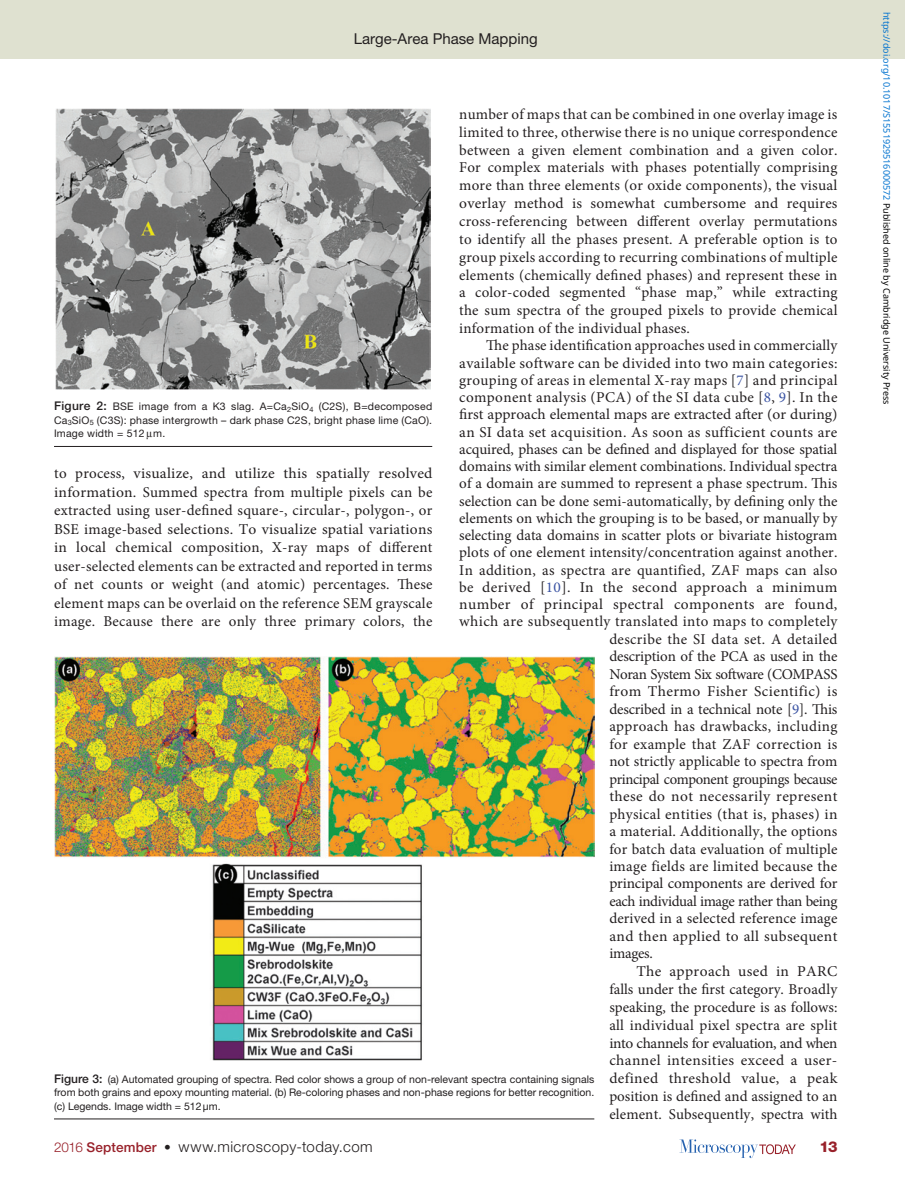
<style>
.page{position:relative;width:905px;height:1188px;background:#fff}
.page>*{position:absolute;margin:0;border:0;box-sizing:border-box;transform-origin:0 0}
.pPara{font:15px/17.9px "Minion Pro";letter-spacing:.01em;color:#231f20;text-align:justify}
.pFirstpara{font:15px/17.9px "Minion Pro";letter-spacing:.015em;color:#231f20;text-align:justify}
.pPara-2{font:15px "Minion Pro";letter-spacing:-.01em;color:#231f20}
.pPara-3{font:15px "Minion Pro";letter-spacing:-.025em;color:#231f20}
.t1{font:300 15px "Helvetica Neue LT Std";letter-spacing:.03em;color:#231f20}
.t2{font:15px "Helvetica Neue LT Std";color:#231f20}
.t3{font:800 15px "Helvetica Neue LT Std";color:#98212a}
.pFigureCaption{font:10.5px/13.5px "Helvetica Neue LT Std";letter-spacing:.02em;color:#231f20;text-align:justify}
.t4{font:9px "Noto Sans";color:#0172cf}
.s1{color:#3a53a3}
.s2{font-weight:500;font-size:12px}
.s3{font-size:13.5px;color:#98212a}
.s4{font-weight:500;font-size:13.5px;color:#98212a}
.s5{font-weight:500;font-size:13.5px}
.s6{color:#000}
</style>
<div class="page">
<svg style="left:679px;top:1139px;width:116px;height:19px"></svg>
<div style="left:0;top:0;width:904px;height:58px;background:#dfe1d0"></div>
<img style="left:56px;top:108px;width:374px;height:282px">
<hr style="left:54px;top:446px;width:378px;height:1px;background:#231f20">
<img style="left:54px;top:657px;width:540px;height:403px">
<hr style="left:54px;top:1119px;width:540px;height:1px;background:#231f20">
<p class="t2" style="left:354px;top:30px;width:185px">Large-Area Phase Mapping</p>
<p class="pFirstpara" style="left:459px;top:105px;width:380px">number of maps that can be combined in one overlay image is limited to three, otherwise there is no unique correspondence between a given element combination and a given color.<br>For complex materials with phases potentially comprising more than three elements (or oxide components), the visual overlay method is somewhat cumbersome and requires cross-referencing between different overlay permutations to identify all the phases present. A preferable option is to group pixels according to recurring combinations of multiple elements (chemically defined phases) and represent these in a color-coded segmented “phase map,” while extracting the sum spectra of the grouped pixels to provide chemical information of the individual phases.</p>
<p class="pPara" style="left:486px;top:337px;width:352px">The phase identification approaches used in commercially</p>
<p class="pPara" style="left:459px;top:354px;width:380px">available software can be divided into two main categories:</p>
<p class="pPara" style="left:459px;top:371px;width:380px">grouping of areas in elemental X-ray maps [<span class="s1">7</span>] and principal</p>
<p class="pPara" style="left:459px;top:388px;width:379px">component analysis (PCA) of the SI data cube [<span class="s1">8</span>, <span class="s1">9</span>]. In the</p>
<p class="pPara" style="left:459px;top:406px;width:380px">first approach elemental maps are extracted after (or during)</p>
<p class="pPara" style="left:459px;top:423px;width:379px">an SI data set acquisition. As soon as sufficient counts are</p>
<p class="pPara-2" style="left:459px;top:439px;width:379px">acquired, phases can be defined and displayed for those spatial</p>
<p class="pPara" style="left:459px;top:457px;width:380px">domains with similar element combinations. Individual spectra</p>
<p class="pPara" style="left:459px;top:475px;width:380px">of a domain are summed to represent a phase spectrum. This</p>
<p class="pPara" style="left:459px;top:492px;width:380px">selection can be done semi-automatically, by defining only the</p>
<p class="pPara" style="left:459px;top:509px;width:380px">elements on which the grouping is to be based, or manually by</p>
<p class="pPara" style="left:459px;top:526px;width:379px">selecting data domains in scatter plots or bivariate histogram</p>
<p class="pPara" style="left:459px;top:544px;width:379px">plots of one element intensity/concentration against another.</p>
<p class="pPara" style="left:459px;top:561px;width:380px">In addition, as spectra are quantified, ZAF maps can also</p>
<p class="pPara" style="left:459px;top:578px;width:379px">be derived [<span class="s1">10</span>]. In the second approach a minimum</p>
<p class="pPara" style="left:459px;top:595px;width:380px">number of principal spectral components are found,</p>
<p class="pPara" style="left:459px;top:613px;width:380px">which are subsequently translated into maps to completely</p>
<p class="pPara" style="left:609px;top:630px;width:230px">describe the SI data set. A detailed</p>
<p class="pPara-2" style="left:609px;top:646px;width:229px">description of the PCA as used in the</p>
<p class="pPara-3" style="left:609px;top:664px;width:229px">Noran System Six software (COMPASS</p>
<p class="pPara" style="left:609px;top:683px;width:229px">from Thermo Fisher Scientific) is</p>
<p class="pPara-2" style="left:609px;top:699px;width:229px">described in a technical note [<span class="s1">9</span>]. This</p>
<p class="pPara" style="left:609px;top:718px;width:229px">approach has drawbacks, including</p>
<p class="pPara" style="left:609px;top:735px;width:229px">for example that ZAF correction is</p>
<p class="pPara" style="left:609px;top:753px;width:229px">not strictly applicable to spectra from</p>
<p class="pPara-3" style="left:609px;top:769px;width:229px">principal component groupings because</p>
<p class="pPara" style="left:609px;top:787px;width:229px">these do not necessarily represent</p>
<p class="pPara" style="left:609px;top:805px;width:230px">physical entities (that is, phases) in</p>
<p class="pPara" style="left:609px;top:822px;width:230px">a material. Additionally, the options</p>
<p class="pPara" style="left:609px;top:840px;width:230px">for batch data evaluation of multiple</p>
<p class="pPara" style="left:609px;top:857px;width:230px">image fields are limited because the</p>
<p class="pPara-2" style="left:609px;top:874px;width:230px">principal components are derived for</p>
<p class="pPara-3" style="left:609px;top:891px;width:229px">each individual image rather than being</p>
<p class="pPara" style="left:609px;top:910px;width:230px">derived in a selected reference image</p>
<p class="pPara" style="left:609px;top:927px;width:230px">and then applied to all subsequent</p>
<p class="pPara" style="left:609px;top:945px;width:45px">images.</p>
<p class="pPara" style="left:609px;top:963px;width:230px;text-indent:27px">The approach used in PARC falls under the first category. Broadly speaking, the procedure is as follows: all individual pixel spectra are split into channels for evaluation, and when channel intensities exceed a user&shy;defined threshold value, a peak position is defined and assigned to an element. Subsequently, spectra with</p>
<p class="pFigureCaption" style="left:54px;top:399px;width:379px"><span class="s2">Figure 2:</span> BSE image from a K3 slag. A=Ca<sub>2</sub>SiO<sub>4</sub> (C2S), B=decomposed Ca<sub>3</sub>SiO<sub>5</sub> (C3S): phase intergrowth – dark phase C2S, bright phase lime (CaO).<br>Image width = 512 m.</p>
<p class="pFirstpara" style="left:54px;top:464px;width:380px;line-height:18.5px">to process, visualize, and utilize this spatially resolved information. Summed spectra from multiple pixels can be extracted using user-defined square-, circular-, polygon-, or BSE image-based selections. To visualize spatial variations in local chemical composition, X-ray maps of different user-selected elements can be extracted and reported in terms of net counts or weight (and atomic) percentages. These element maps can be overlaid on the reference SEM grayscale image. Because there are only three primary colors, the</p>
<p class="pFigureCaption" style="left:54px;top:1072px;width:542px"><span class="s2">Figure 3:</span> (a) Automated grouping of spectra. Red color shows a group of non-relevant spectra containing signals from both grains and epoxy mounting material. (b) Re-coloring phases and non-phase regions for better recognition. (c) Legends. Image width = 512µm.</p>
<p class="t1" style="left:54px;top:1137px;width:320px"><span class="s3">2016</span> <span class="s4">September</span> <span class="s5">•</span> www.microscopy-today.com</p>
<p class="t3" style="left:819px;top:1138px;width:20px">13</p>
<p class="t4" style="left:893px;top:12px;width:394px;rotate:90deg">https://doi.org/10.1017/S1551929516000572 <span class="s6">Published online by Cambridge University Press</span></p>
</div>
